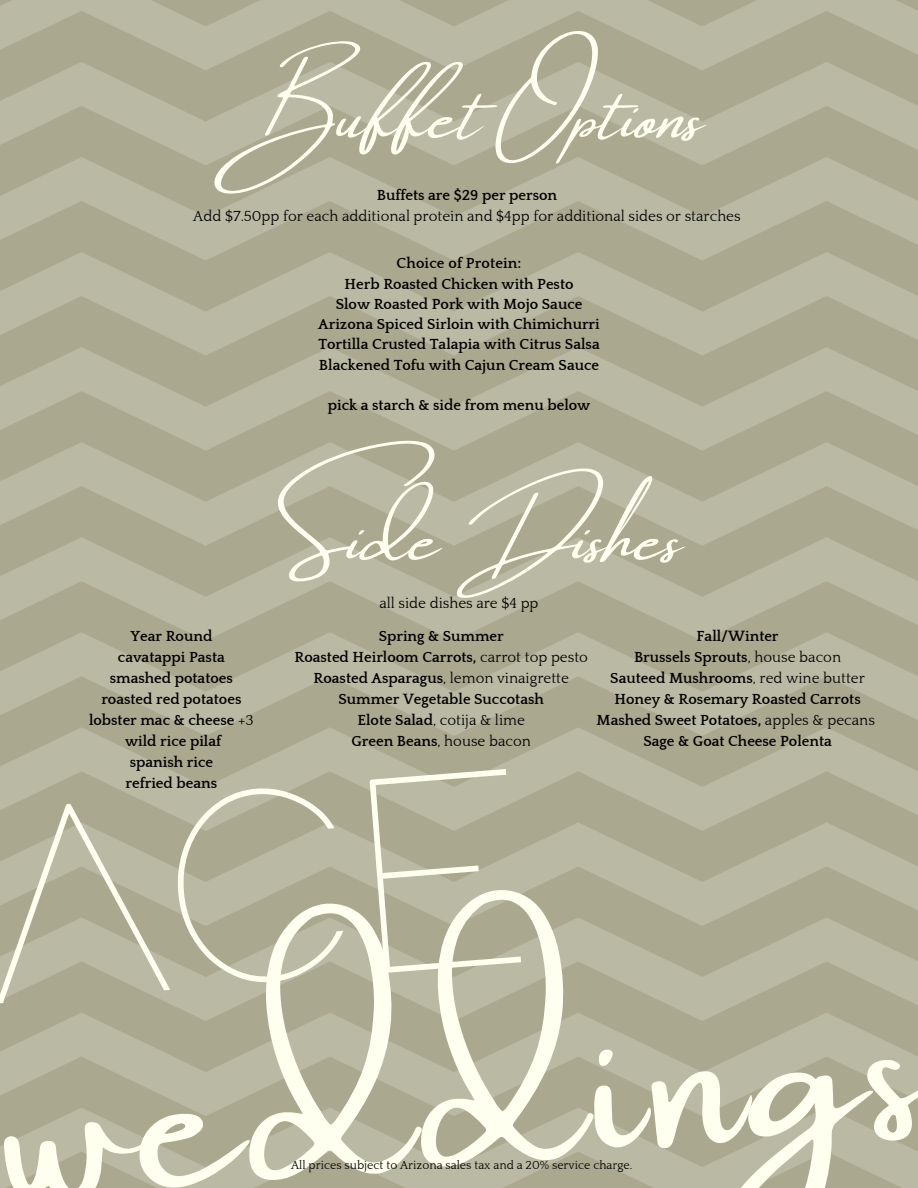
<style>
.page{position:relative;width:918px;height:1188px;background:#fff}
.page>*{position:absolute;margin:0;border:0;box-sizing:border-box;transform-origin:0 0}
.t1{font:216px "Amsterdam One";color:#fffff0}
.t2{font:62.25px "Amsterdam One Slant";color:#fffff0}
.t3{font:700 15px/21px "Quattrocento";color:#000;text-align:center}
.t4{font:15px "Quattrocento";color:#000}
.t5{font:12px "Quattrocento";color:#000}
.s1{font-weight:400}
</style>
<div class="page">
<img style="left:0;top:0;width:918px;height:1188px">
<svg style="left:0;top:766px;width:521px;height:238px;background:#b1b099"></svg>
<h2 class="t2" style="left:232px;top:84px;width:465px">Bufet Options</h2>
<p class="t3" style="left:377px;top:185px;width:182px">Buffets are $29 per person</p>
<p class="t4" style="left:193px;top:209px;width:549px">Add $7.50pp for each additional protein and $4pp for additional sides or starches</p>
<p class="t3" style="left:318px;top:254px;width:283px;line-height:20.2px">Choice of Protein:<br>Herb Roasted Chicken with Pesto<br>Slow Roasted Pork with Mojo Sauce Arizona Spiced Sirloin with Chimichurri Tortilla Crusted Talapia with Citrus Salsa Blackened Tofu with Cajun Cream Sauce</p>
<p class="t3" style="left:328px;top:395px;width:264px">pick a starch &amp; side from menu below</p>
<p class="t3" style="left:89px;top:626px;width:166px">Year Round<br>cavatappi Pasta smashed potatoes roasted red potatoes lobster mac &amp; cheese <span class="s1">+3 </span>wild rice pilaf<br>spanish rice<br>refried beans</p>
<h2 class="t2" style="left:243px;top:505px;width:433px">Side Dishes</h2>
<p class="t4" style="left:379px;top:595px;width:161px">all side dishes are $4 pp</p>
<p class="t3" style="left:294px;top:626px;width:295px">Spring &amp; Summer<br>Roasted Heirloom Carrots, <span class="s1">carrot top pesto<br></span>Roasted Asparagus<span class="s1">, lemon vinaigrette<br></span>Summer Vegetable Succotash<br>Elote Salad<span class="s1">, cotija &amp; lime<br></span>Green Beans<span class="s1">, house bacon</span></p>
<p class="t3" style="left:597px;top:626px;width:280px">Fall/Winter<br>Brussels Sprouts<span class="s1">, house bacon<br></span>Sauteed Mushrooms<span class="s1">, red wine butter<br></span>Honey &amp; Rosemary Roasted Carrots<br>Mashed Sweet Potatoes, <span class="s1">apples &amp; pecans<br></span>Sage &amp; Goat Cheese Polenta</p>
<h1 class="t1" style="left:-8px;top:1017px;width:929px;rotate:-5deg">weddings</h1>
<p class="t5" style="left:291px;top:1159px;width:343px">All prices subject to Arizona sales tax and a 20% service charge.</p>
</div>
